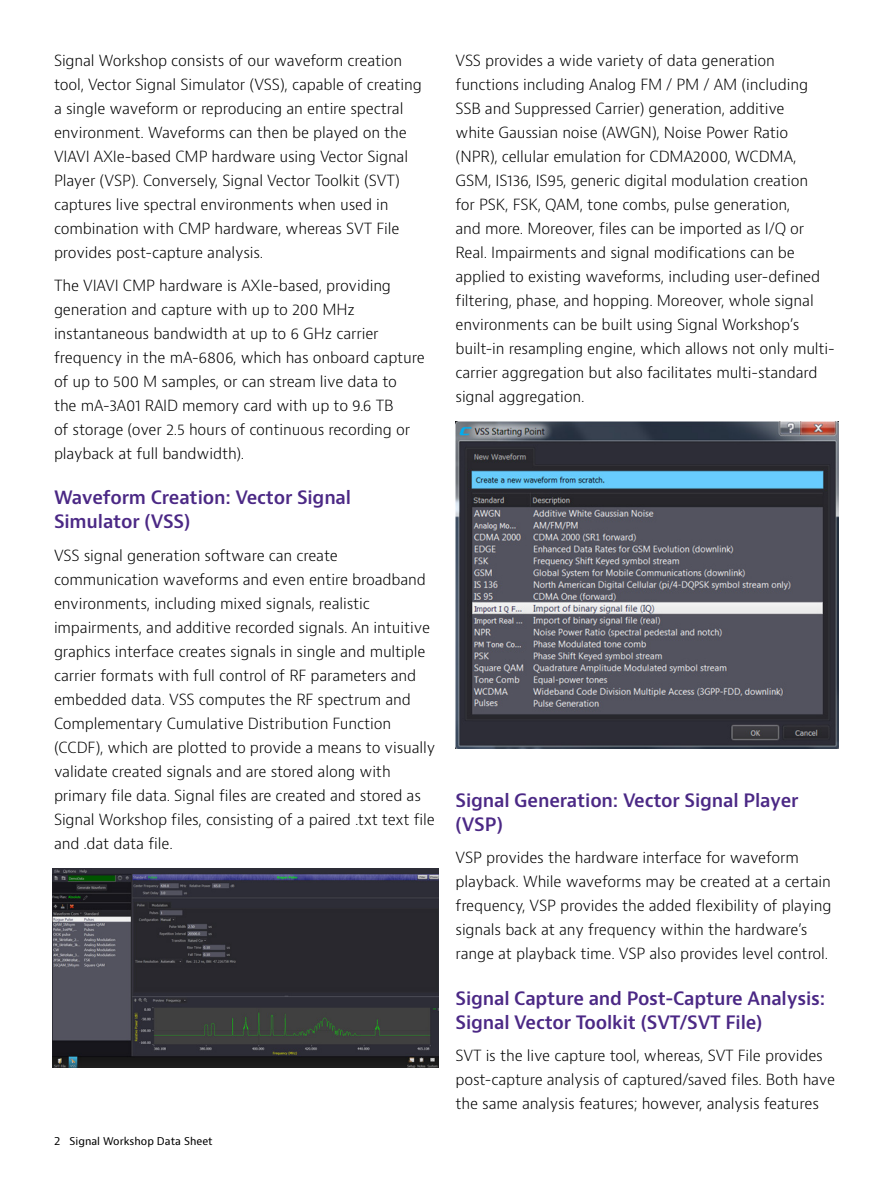
<style>
.page{position:relative;width:893px;height:1191px;background:#fff}
.page>*{position:absolute;margin:0;border:0;box-sizing:border-box;transform-origin:0 0}
.t1{font:600 18px/24px "Bernino Sans";letter-spacing:-.01em;color:#4b2885}
.t2{font:300 15px/24px "Bernino Sans";letter-spacing:-.01em;color:#000}
.t3{font:10.5px "Bernino Sans";color:#000}
</style>
<div class="page">
<img style="left:53px;top:868px;width:386px;height:199px">
<img style="left:455px;top:421px;width:384px;height:327px">
<p class="t2" style="left:54px;top:49px;width:369px">Signal Workshop consists of our waveform creation tool, Vector Signal Simulator (VSS), capable of creating a single waveform or reproducing an entire spectral environment. Waveforms can then be played on the VIAVI AXIe-based CMP hardware using Vector Signal Player (VSP). Conversely, Signal Vector Toolkit (SVT) captures live spectral environments when used in combination with CMP hardware, whereas SVT File provides post-capture analysis.</p>
<p class="t2" style="left:54px;top:273px;width:372px">The VIAVI CMP hardware is AXIe-based, providing generation and capture with up to 200 MHz instantaneous bandwidth at up to 6 GHz carrier frequency in the mA-6806, which has onboard capture of up to 500 M samples, or can stream live data to<br>the mA-3A01 RAID memory card with up to 9.6 TB<br>of storage (over 2.5 hours of continuous recording or playback at full bandwidth).</p>
<p class="t1" style="left:54px;top:486px;width:299px">Waveform Creation: Vector Signal<br>Simulator (VSS)</p>
<p class="t2" style="left:54px;top:543px;width:383px">VSS signal generation software can create communication waveforms and even entire broadband environments, including mixed signals, realistic impairments, and additive recorded signals. An intuitive graphics interface creates signals in single and multiple carrier formats with full control of RF parameters and embedded data. VSS computes the RF spectrum and Complementary Cumulative Distribution Function (CCDF), which are plotted to provide a means to visually validate created signals and are stored along with primary file data. Signal files are created and stored as Signal Workshop files, consisting of a paired .txt text file and .dat data file.</p>
<p class="t3" style="left:54px;top:1134px;width:160px">2 Signal Workshop Data Sheet</p>
<p class="t2" style="left:455px;top:49px;width:381px">VSS provides a wide variety of data generation functions including Analog FM / PM / AM (including SSB and Suppressed Carrier) generation, additive<br>white Gaussian noise (AWGN), Noise Power Ratio<br>(NPR), cellular emulation for CDMA2000, WCDMA, GSM, IS136, IS95, generic digital modulation creation<br>for PSK, FSK, QAM, tone combs, pulse generation,<br>and more. Moreover, files can be imported as I/Q or Real. Impairments and signal modifications can be applied to existing waveforms, including user-defined filtering, phase, and hopping. Moreover, whole signal environments can be built using Signal Workshop’s built-in resampling engine, which allows not only multi&shy;carrier aggregation but also facilitates multi-standard signal aggregation.</p>
<p class="t1" style="left:455px;top:788px;width:345px">Signal Generation: Vector Signal Player (VSP)</p>
<p class="t2" style="left:455px;top:846px;width:378px">VSP provides the hardware interface for waveform playback. While waveforms may be created at a certain frequency, VSP provides the added flexibility of playing signals back at any frequency within the hardware’s range at playback time. VSP also provides level control.</p>
<p class="t1" style="left:455px;top:986px;width:371px">Signal Capture and Post-Capture Analysis:<br>Signal Vector Toolkit (SVT/SVT File)</p>
<p class="t2" style="left:455px;top:1044px;width:381px">SVT is the live capture tool, whereas, SVT File provides post-capture analysis of captured/saved files. Both have the same analysis features; however, analysis features</p>
</div>
